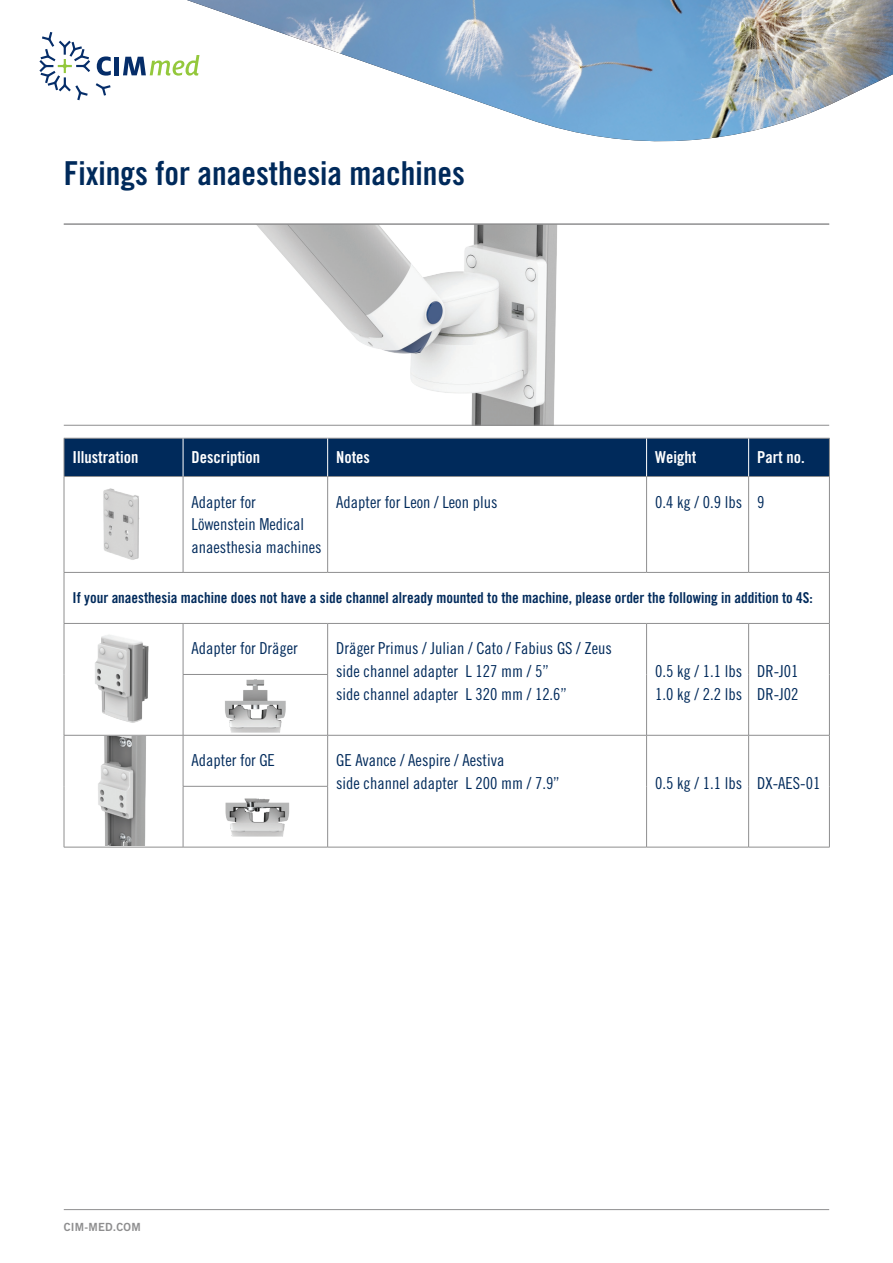
<style>
.page{position:relative;width:893px;height:1263px;background:#fff}
.page>*{position:absolute;margin:0;border:0;box-sizing:border-box;transform-origin:0 0}
.t1{font:33px "Trade Gothic LT Std Bd Cn 20";color:#002a5b}
.t2{font:16.5px/22.5px "Trade Gothic LT Std Cn 18";color:#002a5b}
.t3{font:16.5px "Trade Gothic LT Std Bd Cn 20";color:#fff}
.t4{font:15px "Trade Gothic LT Std Bd Cn 20";color:#002a5b}
.t5{font:11.25px "Trade Gothic LT Std Bd 2";letter-spacing:.02em;color:#8e8e8f}
</style>
<div class="page">
<svg style="left:96px;top:83px;width:15px;height:13px"></svg>
<svg style="left:97px;top:56px;width:14px;height:20px"></svg>
<div style="left:114px;top:57px;width:5px;height:18px;background:#052d69"></div>
<svg style="left:123px;top:56px;width:64px;height:20px"></svg>
<svg style="left:39px;top:32px;width:51px;height:68px"></svg>
<hr style="left:64px;top:1209px;width:765px;height:1px;background:#8e8e8f">
<img style="left:187px;top:0;width:706px;height:142px">
<img style="left:64px;top:225px;width:765px;height:200px">
<hr style="left:64px;top:224px;width:765px;height:1px;background:#8e8e8f">
<hr style="left:64px;top:425px;width:765px;height:1px;background:#8e8e8f">
<div style="left:65px;top:439px;width:764px;height:37px;background:#002a5b"></div>
<hr style="left:64px;top:476px;width:119px;height:1px;background:#8e8e8f">
<hr style="left:64px;top:477px;width:1px;height:95px;background:#8e8e8f">
<hr style="left:183px;top:476px;width:145px;height:1px;background:#8e8e8f">
<hr style="left:183px;top:477px;width:1px;height:95px;background:#8e8e8f">
<hr style="left:328px;top:476px;width:319px;height:1px;background:#8e8e8f">
<hr style="left:327px;top:477px;width:1px;height:95px;background:#8e8e8f">
<hr style="left:647px;top:476px;width:102px;height:1px;background:#8e8e8f">
<hr style="left:646px;top:477px;width:1px;height:95px;background:#8e8e8f">
<hr style="left:749px;top:476px;width:81px;height:1px;background:#8e8e8f">
<hr style="left:748px;top:477px;width:1px;height:95px;background:#8e8e8f">
<hr style="left:829px;top:477px;width:1px;height:95px;background:#8e8e8f">
<hr style="left:64px;top:572px;width:119px;height:1px;background:#8e8e8f">
<hr style="left:64px;top:573px;width:1px;height:50px;background:#8e8e8f">
<hr style="left:183px;top:572px;width:145px;height:1px;background:#8e8e8f">
<hr style="left:328px;top:572px;width:319px;height:1px;background:#8e8e8f">
<hr style="left:647px;top:572px;width:102px;height:1px;background:#8e8e8f">
<hr style="left:749px;top:572px;width:81px;height:1px;background:#8e8e8f">
<hr style="left:829px;top:573px;width:1px;height:50px;background:#8e8e8f">
<hr style="left:64px;top:623px;width:119px;height:1px;background:#8e8e8f">
<hr style="left:64px;top:624px;width:1px;height:50px;background:#8e8e8f">
<hr style="left:64px;top:674px;width:1px;height:61px;background:#8e8e8f">
<hr style="left:183px;top:623px;width:145px;height:1px;background:#8e8e8f">
<hr style="left:183px;top:624px;width:1px;height:50px;background:#8e8e8f">
<hr style="left:328px;top:623px;width:319px;height:1px;background:#8e8e8f">
<hr style="left:327px;top:624px;width:1px;height:50px;background:#8e8e8f">
<hr style="left:647px;top:623px;width:102px;height:1px;background:#8e8e8f">
<hr style="left:646px;top:624px;width:1px;height:50px;background:#8e8e8f">
<hr style="left:749px;top:623px;width:81px;height:1px;background:#8e8e8f">
<hr style="left:748px;top:624px;width:1px;height:50px;background:#8e8e8f">
<hr style="left:829px;top:624px;width:1px;height:50px;background:#8e8e8f">
<hr style="left:646px;top:674px;width:1px;height:61px;background:#8e8e8f">
<hr style="left:748px;top:674px;width:1px;height:61px;background:#8e8e8f">
<hr style="left:829px;top:674px;width:1px;height:61px;background:#8e8e8f">
<hr style="left:183px;top:674px;width:145px;height:1px;background:#8e8e8f">
<hr style="left:183px;top:675px;width:1px;height:60px;background:#8e8e8f">
<hr style="left:327px;top:675px;width:1px;height:60px;background:#8e8e8f">
<hr style="left:64px;top:735px;width:119px;height:1px;background:#8e8e8f">
<hr style="left:64px;top:735px;width:1px;height:51px;background:#8e8e8f">
<hr style="left:64px;top:786px;width:1px;height:61px;background:#8e8e8f">
<hr style="left:64px;top:847px;width:119px;height:1px;background:#8e8e8f">
<hr style="left:183px;top:735px;width:145px;height:1px;background:#8e8e8f">
<hr style="left:183px;top:735px;width:1px;height:51px;background:#8e8e8f">
<hr style="left:328px;top:735px;width:319px;height:1px;background:#8e8e8f">
<hr style="left:327px;top:735px;width:1px;height:51px;background:#8e8e8f">
<hr style="left:647px;top:735px;width:102px;height:1px;background:#8e8e8f">
<hr style="left:646px;top:735px;width:1px;height:51px;background:#8e8e8f">
<hr style="left:749px;top:735px;width:81px;height:1px;background:#8e8e8f">
<hr style="left:748px;top:735px;width:1px;height:51px;background:#8e8e8f">
<hr style="left:829px;top:735px;width:1px;height:51px;background:#8e8e8f">
<hr style="left:646px;top:786px;width:1px;height:61px;background:#8e8e8f">
<hr style="left:748px;top:786px;width:1px;height:61px;background:#8e8e8f">
<hr style="left:829px;top:786px;width:1px;height:61px;background:#8e8e8f">
<hr style="left:328px;top:847px;width:319px;height:1px;background:#8e8e8f">
<hr style="left:647px;top:847px;width:102px;height:1px;background:#8e8e8f">
<hr style="left:749px;top:847px;width:81px;height:1px;background:#8e8e8f">
<hr style="left:183px;top:786px;width:145px;height:1px;background:#8e8e8f">
<hr style="left:183px;top:786px;width:1px;height:61px;background:#8e8e8f">
<hr style="left:327px;top:786px;width:1px;height:61px;background:#8e8e8f">
<hr style="left:183px;top:847px;width:145px;height:1px;background:#8e8e8f">
<hr style="left:64px;top:438px;width:119px;height:1px;background:#8e8e8f">
<hr style="left:64px;top:438px;width:1px;height:38px;background:#8e8e8f">
<hr style="left:183px;top:438px;width:145px;height:1px;background:#8e8e8f">
<hr style="left:328px;top:438px;width:319px;height:1px;background:#8e8e8f">
<hr style="left:647px;top:438px;width:102px;height:1px;background:#8e8e8f">
<hr style="left:749px;top:438px;width:81px;height:1px;background:#8e8e8f">
<hr style="left:829px;top:438px;width:1px;height:38px;background:#8e8e8f">
<hr style="left:183px;top:438px;width:1px;height:38px;background:#fff">
<hr style="left:327px;top:438px;width:1px;height:38px;background:#fff">
<hr style="left:646px;top:438px;width:1px;height:38px;background:#fff">
<hr style="left:748px;top:438px;width:1px;height:38px;background:#fff">
<img style="left:103px;top:488px;width:37px;height:72px">
<img style="left:95px;top:635px;width:54px;height:88px">
<img style="left:225px;top:679px;width:61px;height:54px">
<img style="left:98px;top:736px;width:48px;height:110px">
<img style="left:225px;top:798px;width:65px;height:39px">
<h1 class="t1" style="left:64px;top:154px;width:403px">Fixings for anaesthesia machines</h1>
<p class="t3" style="left:73px;top:447px;width:67px">Illustration</p>
<p class="t3" style="left:192px;top:447px;width:70px">Description</p>
<p class="t3" style="left:336px;top:447px;width:35px">Notes</p>
<p class="t3" style="left:655px;top:447px;width:43px">Weight</p>
<p class="t3" style="left:757px;top:447px;width:49px">Part no.</p>
<p class="t2" style="left:192px;top:490px;width:132px">Adapter for<br>Löwenstein Medical anaesthesia machines</p>
<p class="t2" style="left:336px;top:490px;width:163px">Adapter for Leon / Leon plus</p>
<p class="t2" style="left:655px;top:490px;width:111px">0.4 kg / 0.9 lbs 9</p>
<p class="t4" style="left:73px;top:589px;width:742px">If your anaesthesia machine does not have a side channel already mounted to the machine, please order the following in addition to 4S:</p>
<p class="t2" style="left:192px;top:637px;width:108px">Adapter for Dräger</p>
<p class="t2" style="left:336px;top:637px;width:277px">Dräger Primus / Julian / Cato / Fabius GS / Zeus side channel adapter L 127 mm / 5”<br>side channel adapter L 320 mm / 12.6”</p>
<p class="t2" style="left:655px;top:660px;width:89px">0.5 kg / 1.1 lbs<br>1.0 kg / 2.2 lbs</p>
<p class="t2" style="left:757px;top:660px;width:43px">DR-J01<br>DR-J02</p>
<p class="t2" style="left:192px;top:749px;width:85px">Adapter for GE</p>
<p class="t2" style="left:336px;top:749px;width:225px">GE Avance / Aespire / Aestiva<br>side channel adapter L 200 mm / 7.9”</p>
<p class="t2" style="left:655px;top:771px;width:167px">0.5 kg / 1.1 lbs DX-AES-01</p>
<p class="t5" style="left:64px;top:1220px;width:78px">CIM-MED.COM</p>
</div>
